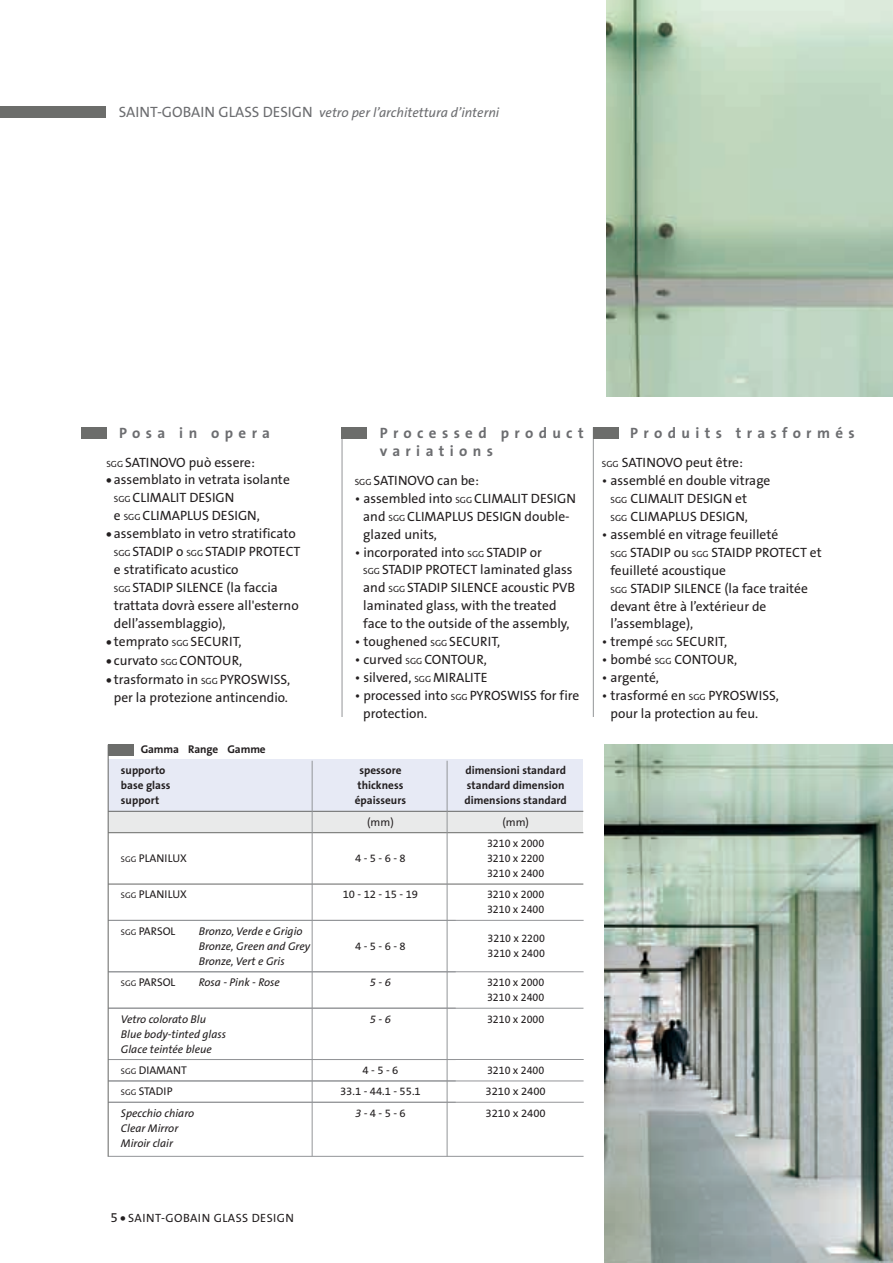
<style>
.page{position:relative;width:893px;height:1263px;background:#fff}
.page>*{position:absolute;margin:0;border:0;box-sizing:border-box;transform-origin:0 0}
.t1{font:700 15px/18px "The Sans B7";letter-spacing:.355em;color:#6c6d70}
.t2{font:13.5px/17.9px "The Sans B5 Plain";color:#231f20}
.t3{font:italic 13.5px "The Sans B5 Plain";color:#6c6d70}
.t4{font:12px "The Sans B5 Plain";letter-spacing:.035em;color:#231f20}
.t5{font:italic 11.25px/15px "The Sans B5 Plain";color:#231f20}
.t6{font:11.25px/21.5px "The Sans B5 Plain";color:#231f20;text-align:center}
.t7{font:700 11.25px/21.3px "The Sans B7";color:#231f20}
.t8{font:11.25px/15px "The Sans B5 Plain";color:#231f20;scale:.95 1}
.s1{font-style:normal;font-size:15px}
.s2{font-size:9px}
.s3{font-family:"Carta";font-size:9px}
.s4{font-size:8.25px}
.s5{font-style:italic}
.s6{font-size:13.5px}
</style>
<div class="page">
<div style="left:109px;top:760px;width:474px;height:52px;background:#e7eaf5"></div>
<div style="left:108px;top:812px;width:474px;height:20px;background:#e9eaea"></div>
<hr style="left:108px;top:811px;width:475px;height:1px;background:#6c6d6b">
<hr style="left:108px;top:832px;width:475px;height:1px;background:#6c6d6b">
<hr style="left:108px;top:884px;width:475px;height:1px;background:#6c6d6b">
<hr style="left:312px;top:761px;width:1px;height:395px;background:#939598">
<hr style="left:446px;top:761px;width:1px;height:396px;background:#939598">
<hr style="left:109px;top:920px;width:474px;height:1px;background:#939598">
<hr style="left:109px;top:971px;width:474px;height:1px;background:#939598">
<hr style="left:109px;top:1008px;width:474px;height:1px;background:#939598">
<hr style="left:109px;top:1059px;width:474px;height:1px;background:#939598">
<hr style="left:109px;top:1081px;width:474px;height:1px;background:#939598">
<hr style="left:109px;top:1102px;width:474px;height:1px;background:#939598">
<hr style="left:108px;top:1156px;width:475px;height:1px;background:#939598">
<hr style="left:593px;top:427px;width:1px;height:290px;background:#939598">
<hr style="left:341px;top:427px;width:1px;height:290px;background:#939598">
<img style="left:604px;top:744px;width:288px;height:519px">
<img style="left:606px;top:0;width:286px;height:396px">
<div style="left:341px;top:427px;width:25px;height:12px;background:#6c6d6b"></div>
<div style="left:593px;top:427px;width:25px;height:12px;background:#6c6d6b"></div>
<div style="left:82px;top:427px;width:25px;height:12px;background:#6c6d6b"></div>
<div style="left:109px;top:745px;width:25px;height:11px;background:#6c6d6b"></div>
<hr style="left:108px;top:745px;width:1px;height:411px;background:#6c6d6b">
<div style="left:0;top:106px;width:106px;height:12px;background:#6c6d6b"></div>
<p class="t3" style="left:119px;top:107px;width:382px"><span class="s1">SAINT-GOBAIN GLASS DESIGN</span> vetro per l’architettura d’interni</p>
<p class="t1" style="left:119px;top:425px;width:152px">Posa in opera</p>
<p class="t1" style="left:380px;top:425px;width:205px">Processed product variations</p>
<p class="t2" style="left:106px;top:454px;width:150px"><span class="s2">SGG</span> SATINOVO può essere:</p>
<p class="t2" style="left:114px;top:472px;width:177px;text-indent:-7px"><span class="s3">-</span> assemblato in vetrata isolante<br><span class="s2">SGG</span> CLIMALIT DESIGN<br>e <span class="s2">SGG</span> CLIMAPLUS DESIGN,</p>
<p class="t2" style="left:114px;top:525px;width:188px;text-indent:-7px"><span class="s3">-</span> assemblato in vetro stratificato<br><span class="s2">SGG</span> STADIP o <span class="s2">SGG</span> STADIP PROTECT e stratificato acustico<br><span class="s2">SGG</span> STADIP SILENCE (la faccia trattata dovrà essere all'esterno dell’assemblaggio),</p>
<p class="t2" style="left:106px;top:634px;width:137px"><span class="s3">-</span> temprato <span class="s2">SGG</span> SECURIT,</p>
<p class="t2" style="left:106px;top:652px;width:137px"><span class="s3">-</span> curvato <span class="s2">SGG</span> CONTOUR,</p>
<p class="t2" style="left:106px;top:671px;width:185px;text-align:center"><span class="s3">-</span> trasformato in <span class="s2">SGG</span> PYROSWISS, per la protezione antincendio.</p>
<p class="t2" style="left:355px;top:472px;width:126px"><span class="s2">SGG</span> SATINOVO can be:</p>
<p class="t2" style="left:363px;top:490px;width:214px;text-indent:-9px">• assembled into <span class="s2">SGG</span> CLIMALIT DESIGN and <span class="s2">SGG</span> CLIMAPLUS DESIGN double&shy;glazed units,</p>
<p class="t2" style="left:363px;top:544px;width:213px;text-indent:-9px">• incorporated into <span class="s2">SGG</span> STADIP or<br><span class="s2">SGG</span> STADIP PROTECT laminated glass and <span class="s2">SGG</span> STADIP SILENCE acoustic PVB laminated glass, with the treated face to the outside of the assembly,</p>
<p class="t2" style="left:355px;top:633px;width:147px">• toughened <span class="s2">SGG</span> SECURIT,</p>
<p class="t2" style="left:355px;top:651px;width:134px">• curved <span class="s2">SGG</span> CONTOUR,</p>
<p class="t2" style="left:355px;top:669px;width:134px">• silvered, <span class="s2">SGG</span> MIRALITE</p>
<p class="t2" style="left:363px;top:687px;width:217px;text-indent:-9px">• processed into <span class="s2">SGG</span> PYROSWISS for fire protection.</p>
<p class="t7" style="left:121px;top:739px;width:146px;text-indent:20px">Gamma Range Gamme supporto</p>
<p class="t7" style="left:359px;top:761px;width:44px">spessore</p>
<p class="t7" style="left:465px;top:761px;width:102px">dimensioni standard</p>
<p class="t7" style="left:121px;top:776px;width:51px">base glass</p>
<p class="t7" style="left:357px;top:776px;width:47px">thickness</p>
<p class="t7" style="left:467px;top:776px;width:99px">standard dimension</p>
<p class="t7" style="left:121px;top:791px;width:40px">support</p>
<p class="t7" style="left:355px;top:791px;width:53px">épaisseurs</p>
<p class="t7" style="left:464px;top:791px;width:104px">dimensions standard</p>
<p class="t6" style="left:367px;top:812px;width:28px">(mm)</p>
<p class="t6" style="left:487px;top:812px;width:59px">(mm)<br>3210 x 2000</p>
<p class="t6" style="left:121px;top:848px;width:67px"><span class="s4">SGG</span> PLANILUX</p>
<p class="t6" style="left:355px;top:848px;width:52px">4 - 5 - 6 - 8</p>
<p class="t8" style="left:487px;top:851px;width:62px">3210 x 2200<br>3210 x 2400</p>
<p class="t6" style="left:121px;top:885px;width:67px"><span class="s4">SGG</span> PLANILUX</p>
<p class="t6" style="left:343px;top:885px;width:77px">10 - 12 - 15 - 19</p>
<p class="t8" style="left:487px;top:888px;width:62px">3210 x 2000<br>3210 x 2400</p>
<p class="t6" style="left:121px;top:921px;width:56px"><span class="s4">SGG</span> PARSOL</p>
<p class="t5" style="left:199px;top:924px;width:113px">Bronzo, Verde e Grigio<br>Bronze, Green and Grey</p>
<p class="t8" style="left:487px;top:931px;width:62px">3210 x 2200<br>3210 x 2400</p>
<p class="t6" style="left:355px;top:936px;width:52px">4 - 5 - 6 - 8</p>
<p class="t5" style="left:199px;top:954px;width:87px">Bronze, Vert e Gris</p>
<p class="t6" style="left:121px;top:972px;width:56px"><span class="s4">SGG</span> PARSOL</p>
<p class="t5" style="left:199px;top:976px;width:83px">Rosa - Pink - Rose</p>
<p class="t5" style="left:370px;top:976px;width:22px">5 - 6</p>
<p class="t8" style="left:487px;top:976px;width:62px">3210 x 2000<br>3210 x 2400</p>
<p class="t5" style="left:121px;top:1012px;width:87px">Vetro colorato Blu</p>
<p class="t5" style="left:370px;top:1012px;width:22px">5 - 6</p>
<p class="t8" style="left:487px;top:1012px;width:62px">3210 x 2000</p>
<p class="t5" style="left:121px;top:1027px;width:107px">Blue body-tinted glass<br>Glace teintée bleue</p>
<p class="t6" style="left:121px;top:1060px;width:67px"><span class="s4">SGG</span> DIAMANT</p>
<p class="t6" style="left:362px;top:1060px;width:37px">4 - 5 - 6</p>
<p class="t8" style="left:487px;top:1063px;width:62px">3210 x 2400</p>
<p class="t6" style="left:121px;top:1081px;width:53px"><span class="s4">SGG</span> STADIP</p>
<p class="t6" style="left:340px;top:1081px;width:82px">33.1 - 44.1 - 55.1</p>
<p class="t6" style="left:485px;top:1081px;width:62px">3210 x 2400</p>
<p class="t5" style="left:121px;top:1106px;width:75px">Specchio chiaro</p>
<p class="t6" style="left:355px;top:1103px;width:52px"><span class="s5">3 -</span> 4 - 5 - 6</p>
<p class="t6" style="left:485px;top:1103px;width:62px">3210 x 2400</p>
<p class="t5" style="left:121px;top:1121px;width:59px">Clear Mirror<br>Miroir clair</p>
<p class="t1" style="left:630px;top:425px;width:226px">Produits trasformés</p>
<p class="t2" style="left:602px;top:454px;width:142px"><span class="s2">SGG</span> SATINOVO peut être:</p>
<p class="t2" style="left:610px;top:473px;width:161px;text-indent:-8px">• assemblé en double vitrage<br><span class="s2">SGG</span> CLIMALIT DESIGN et<br><span class="s2">SGG</span> CLIMAPLUS DESIGN,</p>
<p class="t2" style="left:610px;top:526px;width:213px;text-indent:-8px">• assemblé en vitrage feuilleté<br><span class="s2">SGG</span> STADIP ou <span class="s2">SGG</span> STAIDP PROTECT et feuilleté acoustique<br><span class="s2">SGG</span> STADIP SILENCE (la face traitée devant être à l’extérieur de l’assemblage),</p>
<p class="t2" style="left:602px;top:634px;width:127px">• trempé <span class="s2">SGG</span> SECURIT,</p>
<p class="t2" style="left:602px;top:652px;width:137px">• bombé <span class="s2">SGG</span> CONTOUR,</p>
<p class="t2" style="left:602px;top:669px;width:59px">• argenté,</p>
<p class="t2" style="left:610px;top:687px;width:170px;text-indent:-8px">• trasformé en <span class="s2">SGG</span> PYROSWISS, pour la protection au feu.</p>
<p class="t4" style="left:111px;top:1212px;width:185px"><span class="s6">5</span> <span class="s3">-</span> SAINT-GOBAIN GLASS DESIGN</p>
</div>
